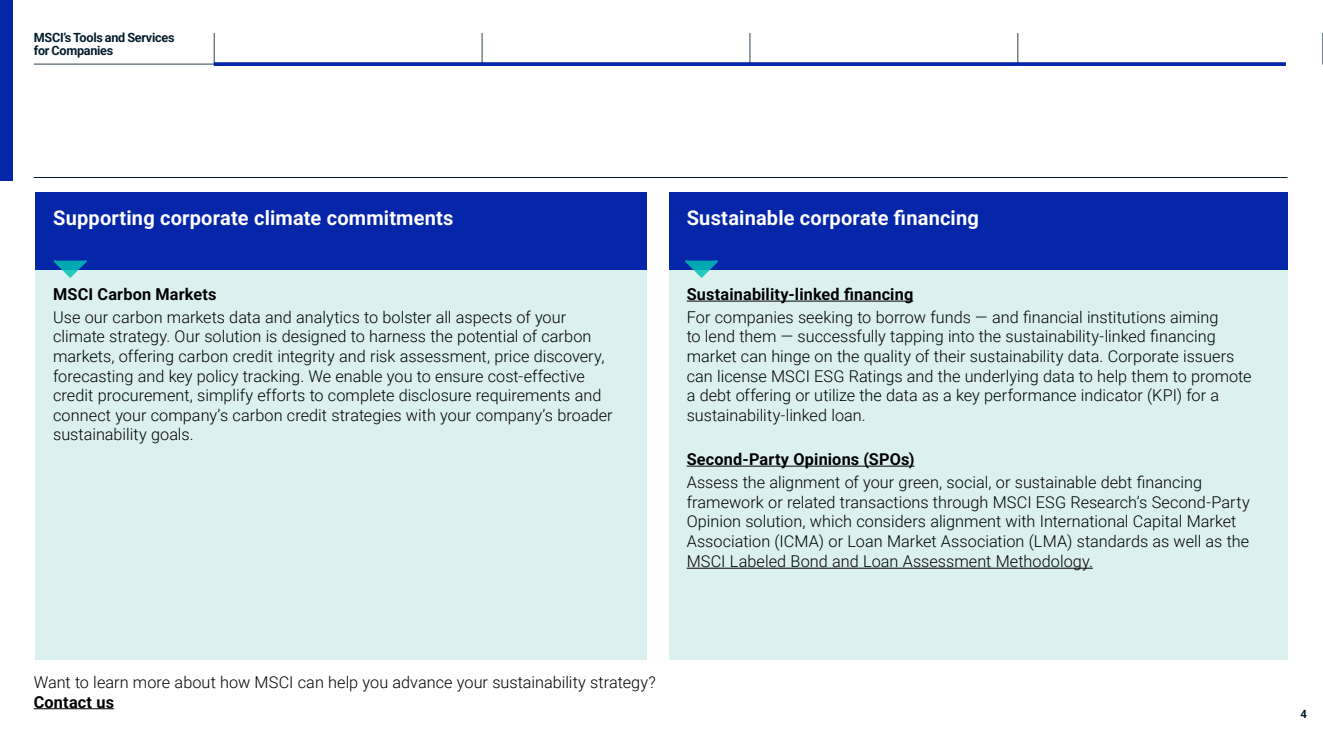
<style>
.page{position:relative;width:1323px;height:745px;background:#fff}
.page>*{position:absolute;margin:0;border:0;box-sizing:border-box;transform-origin:0 0}
.t1{font:700 20px "Roboto";letter-spacing:.01em;color:#fff}
.t2{font:300 16.25px/19.5px "Roboto";color:#000}
.t3{font:700 16.25px "Roboto";letter-spacing:.01em;color:#000}
.t4{font:700 12.62px/12.6px "Roboto";letter-spacing:-.02em;color:#011b2b}
.t5{font:700 11.25px "Roboto";color:#011b2b}
</style>
<div class="page">
<hr style="left:1322px;top:33px;width:1px;height:31px;background:#011b2b">
<hr style="left:34px;top:707px;width:80px;height:1px;background:#000">
<hr style="left:34px;top:64px;width:1248px;height:1px;background:#011b2b">
<hr style="left:482px;top:33px;width:1px;height:31px;background:#011b2b">
<hr style="left:1017px;top:33px;width:1px;height:31px;background:#011b2b">
<hr style="left:214px;top:33px;width:1px;height:31px;background:#011b2b">
<hr style="left:750px;top:33px;width:1px;height:31px;background:#011b2b">
<svg style="left:214px;top:62px;width:268px;height:4px"></svg>
<svg style="left:482px;top:62px;width:268px;height:4px"></svg>
<svg style="left:750px;top:62px;width:268px;height:4px"></svg>
<svg style="left:1018px;top:62px;width:268px;height:4px"></svg>
<hr style="left:34px;top:177px;width:1253px;height:1px;background:#011b2b">
<div style="left:0;top:0;width:13px;height:180px;background:#0626a9"></div>
<div style="left:669px;top:270px;width:618px;height:389px;background:#dbf1ef"></div>
<hr style="left:687px;top:300px;width:226px;height:1px;background:#000">
<hr style="left:687px;top:465px;width:227px;height:1px;background:#000">
<hr style="left:687px;top:567px;width:406px;height:1px;background:#000">
<div style="left:669px;top:192px;width:618px;height:78px;background:#0626a9"></div>
<div style="left:35px;top:270px;width:612px;height:389px;background:#dbf1ef"></div>
<div style="left:35px;top:192px;width:612px;height:78px;background:#0626a9"></div>
<svg style="left:53px;top:260px;width:34px;height:18px"></svg>
<svg style="left:685px;top:260px;width:34px;height:18px"></svg>
<p class="t4" style="left:34px;top:31px;width:142px">MSCI’s Tools and Services for Companies</p>
<p class="t1" style="left:53px;top:203px;width:402px">Supporting corporate climate commitments</p>
<p class="t3" style="left:53px;top:282px;width:165px">MSCI Carbon Markets</p>
<p class="t2" style="left:53px;top:306px;width:561px">Use our carbon markets data and analytics to bolster all aspects of your climate strategy. Our solution is designed to harness the potential of carbon markets, offering carbon credit integrity and risk assessment, price discovery, forecasting and key policy tracking. We enable you to ensure cost-effective credit procurement, simplify efforts to complete disclosure requirements and connect your company’s carbon credit strategies with your company’s broader sustainability goals.</p>
<p class="t1" style="left:687px;top:203px;width:294px">Sustainable corporate financing</p>
<p class="t3" style="left:687px;top:282px;width:228px">Sustainability-linked financing</p>
<p class="t2" style="left:687px;top:306px;width:566px">For companies seeking to borrow funds — and financial institutions aiming<br>to lend them — successfully tapping into the sustainability-linked financing market can hinge on the quality of their sustainability data. Corporate issuers can license MSCI ESG Ratings and the underlying data to help them to promote a debt offering or utilize the data as a key performance indicator (KPI) for a sustainability-linked loan.</p>
<p class="t3" style="left:687px;top:447px;width:229px">Second-Party Opinions (SPOs)</p>
<p class="t2" style="left:687px;top:471px;width:564px">Assess the alignment of your green, social, or sustainable debt financing framework or related transactions through MSCI ESG Research’s Second-Party Opinion solution, which considers alignment with International Capital Market Association (ICMA) or Loan Market Association (LMA) standards as well as the MSCI Labeled Bond and Loan Assessment Methodology.</p>
<p class="t2" style="left:34px;top:671px;width:624px">Want to learn more about how MSCI can help you advance your sustainability strategy?</p>
<p class="t3" style="left:34px;top:690px;width:82px">Contact us</p>
<p class="t5" style="left:1300px;top:705px;width:8px">4</p>
</div>
